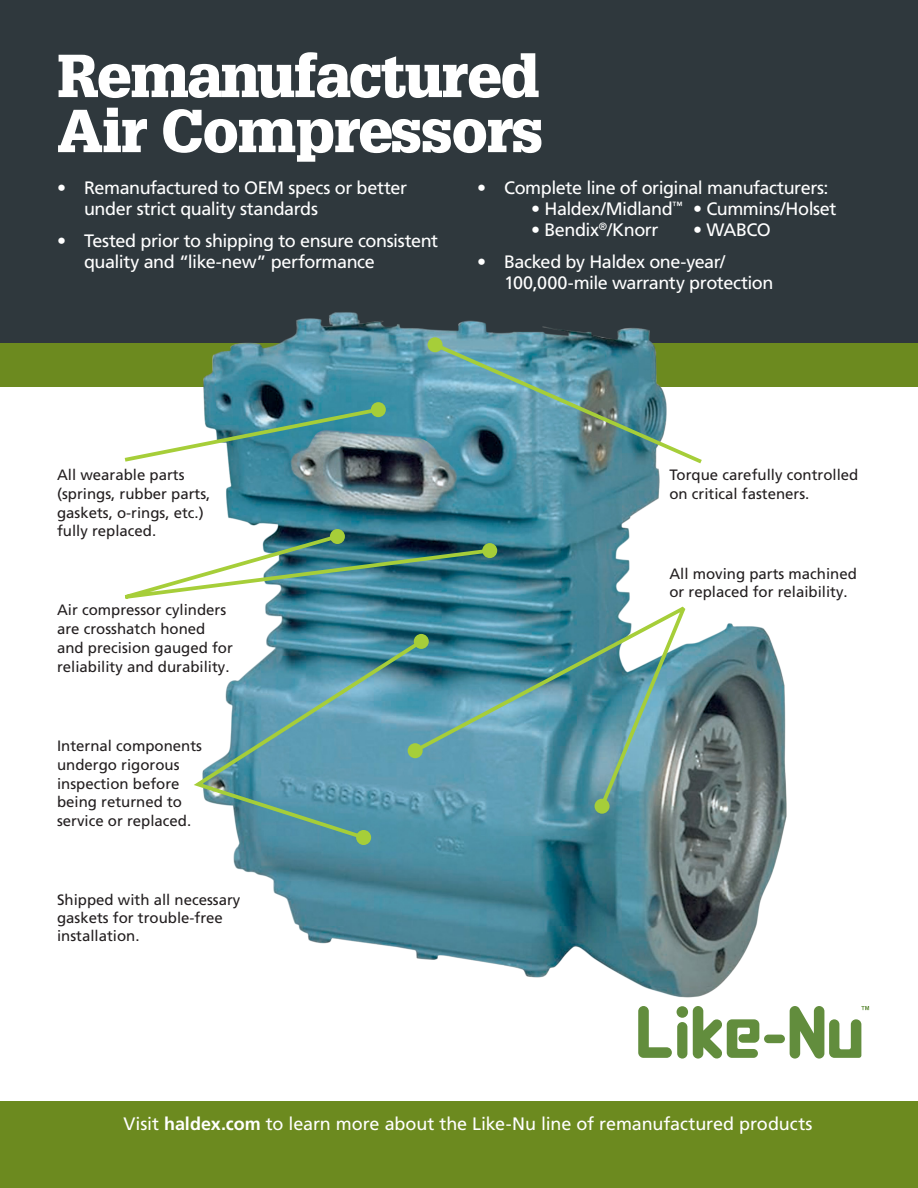
<style>
.page{position:relative;width:918px;height:1188px;background:#fff}
.page>*{position:absolute;margin:0;border:0;box-sizing:border-box;transform-origin:0 0}
.t1{font:900 59.1px/55.1px "Glypha LT Pro";letter-spacing:-.02em;color:#fff}
.t2{font:18px/21px "Frutiger LT Pro";letter-spacing:-.025em;color:#fff}
.t3{font:18px "Frutiger LT Pro";letter-spacing:-.005em;color:#fff}
.t4{font:15px/18.8px "Frutiger LT Pro";color:#231f20}
.s1{font-weight:700}
</style>
<div class="page">
<div style="left:0;top:0;width:918px;height:351px;background:#2f383d"></div>
<div style="left:0;top:343px;width:918px;height:44px;background:#6c8a1f"></div>
<img style="left:203px;top:312px;width:587px;height:709px">
<div style="left:764px;top:1035px;width:21px;height:8px;background:#628d3d;border-radius:4px"></div>
<div style="left:677px;top:1006px;width:11px;height:12px;background:#628d3d;border-radius:50%"></div>
<div style="left:677px;top:1022px;width:10px;height:37px;background:#628d3d;border-radius:5px"></div>
<svg style="left:638px;top:1006px;width:34px;height:52px"></svg>
<svg style="left:693px;top:1006px;width:66px;height:53px"></svg>
<svg style="left:790px;top:1006px;width:79px;height:53px"></svg>
<div style="left:0;top:1102px;width:918px;height:86px;background:#6c8a1f"></div>
<img style="left:124px;top:405px;width:259px;height:59px">
<div style="left:371px;top:402px;width:15px;height:15px;background:#a6ce39;border-radius:50%"></div>
<svg style="left:124px;top:532px;width:370px;height:75px"></svg>
<div style="left:330px;top:529px;width:15px;height:15px;background:#a6ce39;border-radius:50%"></div>
<div style="left:482px;top:543px;width:15px;height:15px;background:#a6ce39;border-radius:50%"></div>
<svg style="left:430px;top:340px;width:276px;height:127px"></svg>
<div style="left:428px;top:337px;width:15px;height:15px;background:#a6ce39;border-radius:50%"></div>
<svg style="left:410px;top:600px;width:281px;height:211px;background:#639aa7"></svg>
<div style="left:595px;top:799px;width:15px;height:15px;background:#a6ce39;border-radius:50%"></div>
<svg style="left:194px;top:636px;width:232px;height:206px"></svg>
<div style="left:414px;top:634px;width:15px;height:15px;background:#a6ce39;border-radius:50%"></div>
<div style="left:356px;top:830px;width:15px;height:15px;background:#a6ce39;border-radius:50%"></div>
<p class="t1" style="left:57px;top:48px;width:488px">Remanufactured<br>Air Compressors</p>
<p class="t2" style="left:84px;top:178px;width:325px;text-indent:-27px">• Remanufactured to OEM specs or better under strict quality standards</p>
<p class="t2" style="left:84px;top:231px;width:356px;text-indent:-27px">• Tested prior to shipping to ensure consistent quality and “like-new” performance</p>
<p class="t2" style="left:477px;top:178px;width:353px">• Complete line of original manufacturers:</p>
<p class="t2" style="left:531px;top:199px;width:307px">• Haldex/Midland<sup>™</sup> • Cummins/Holset</p>
<p class="t2" style="left:531px;top:220px;width:129px">• Bendix<sup>®</sup>/Knorr</p>
<p class="t2" style="left:693px;top:220px;width:79px">• WABCO</p>
<p class="t2" style="left:504px;top:252px;width:271px;text-indent:-27px">• Backed by Haldex one-year/<br>100,000-mile warranty protection</p>
<p class="t4" style="left:57px;top:465px;width:129px">All wearable parts</p>
<p class="t4" style="left:57px;top:484px;width:155px">(springs, rubber parts,</p>
<p class="t4" style="left:57px;top:503px;width:148px">gaskets, o-rings, etc.)</p>
<p class="t4" style="left:57px;top:522px;width:101px">fully replaced.</p>
<p class="t4" style="left:57px;top:601px;width:171px">Air compressor cylinders are crosshatch honed</p>
<p class="t4" style="left:57px;top:639px;width:177px">and precision gauged for reliability and durability.</p>
<p class="t4" style="left:57px;top:736px;width:147px">Internal components undergo rigorous inspection before being returned to service or replaced.</p>
<p class="t4" style="left:57px;top:891px;width:185px;line-height:18px">Shipped with all necessary gaskets for trouble-free installation.</p>
<p class="t4" style="left:669px;top:465px;width:190px">Torque carefully controlled on critical fasteners.</p>
<p class="t4" style="left:669px;top:564px;width:189px">All moving parts machined or replaced for relaibility.</p>
<p class="t3" style="left:123px;top:1113px;width:691px">Visit <span class="s1">haldex.com</span> to learn more about the Like-Nu line of remanufactured products</p>
</div>
